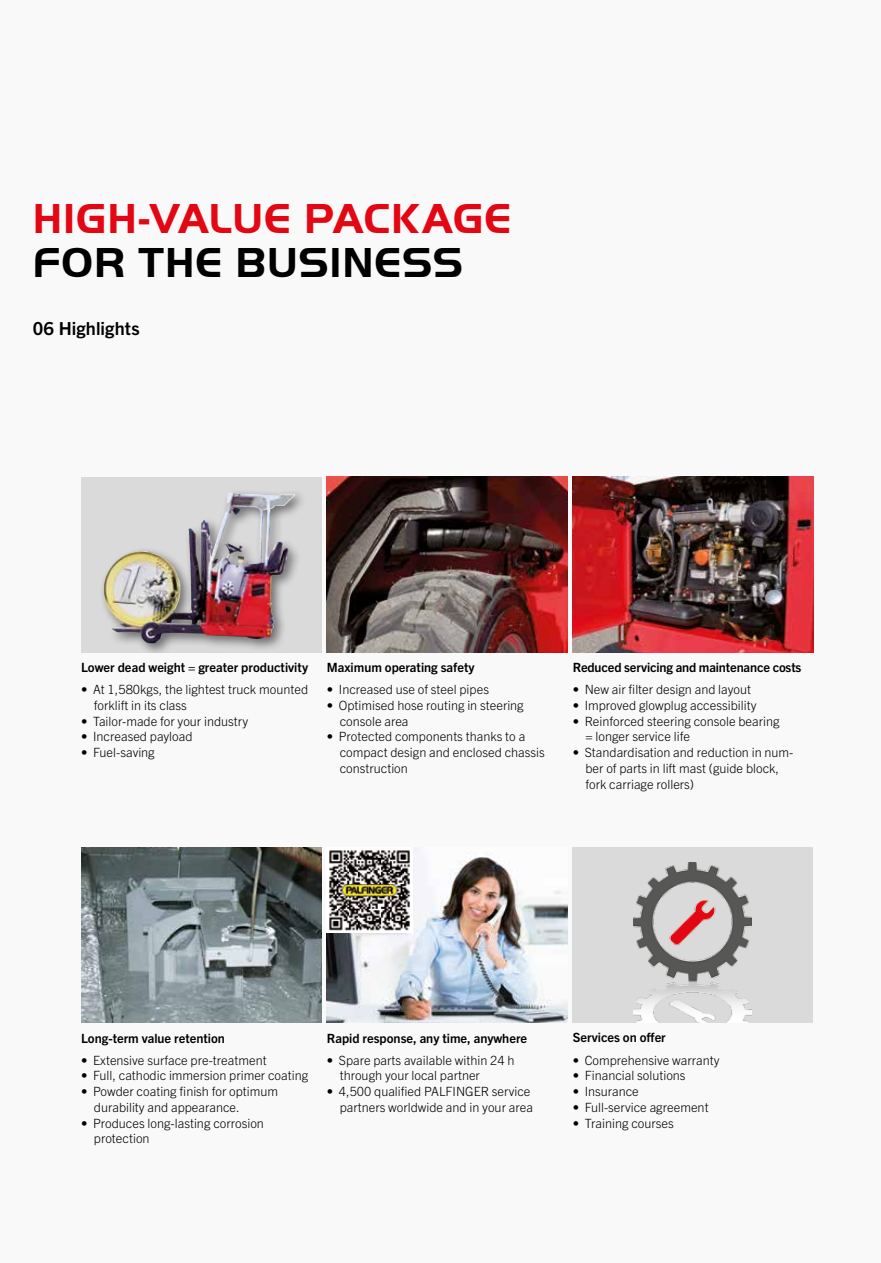
<style>
.page{position:relative;width:881px;height:1263px;background:#fff}
.page>*{position:absolute;margin:0;border:0;box-sizing:border-box;transform-origin:0 0}
.t1{font:700 43.5px "Palfinger Handel Gothic";letter-spacing:.02em;color:#e30613}
.t2{font:700 43.5px "Palfinger Handel Gothic";letter-spacing:.02em;color:#000}
.t3{font:700 18px "Trade Gothic Next LT Pro";letter-spacing:.01em;color:#000}
.t4{font:300 12.75px/15.8px "Trade Gothic Next LT Pro";color:#000}
.t5{font:700 12.75px "Trade Gothic Next LT Pro";color:#000}
</style>
<div class="page">
<img style="left:572px;top:477px;width:240px;height:175px">
<div style="left:572px;top:847px;width:240px;height:176px;background:#dadada"></div>
<img style="left:633px;top:863px;width:118px;height:160px">
<img style="left:327px;top:477px;width:240px;height:175px">
<img style="left:327px;top:847px;width:240px;height:176px">
<div style="left:81px;top:477px;width:240px;height:175px;background:#dadada"></div>
<div style="left:99px;top:488px;width:209px;height:164px;background:#000;opacity:.5"></div>
<img style="left:199px;top:499px;width:28px;height:85px">
<img style="left:81px;top:847px;width:240px;height:176px">
<img style="left:327px;top:847px;width:85px;height:85px">
<h1 class="t1" style="left:33px;top:194px;width:479px">HIGH-VALUE PACKAGE</h1>
<h1 class="t2" style="left:33px;top:238px;width:431px">FOR THE BUSINESS</h1>
<h2 class="t3" style="left:33px;top:316px;width:108px">06 Highlights</h2>
<p class="t5" style="left:81px;top:658px;width:228px">Lower dead weight = greater productivity</p>
<p class="t4" style="left:94px;top:681px;width:216px;text-indent:-13px">• At 1,580kgs, the lightest truck mounted forklift in its class</p>
<p class="t4" style="left:81px;top:712px;width:168px">• Tailor-made for your industry</p>
<p class="t4" style="left:81px;top:728px;width:113px">• Increased payload</p>
<p class="t4" style="left:81px;top:744px;width:75px">• Fuel-saving</p>
<p class="t5" style="left:327px;top:658px;width:149px">Maximum operating safety</p>
<p class="t4" style="left:327px;top:681px;width:163px">• Increased use of steel pipes</p>
<p class="t4" style="left:339px;top:696px;width:185px;text-indent:-13px">• Optimised hose routing in steering console area</p>
<p class="t4" style="left:339px;top:728px;width:206px;text-indent:-13px">• Protected components thanks to a compact design and enclosed chassis construction</p>
<p class="t5" style="left:572px;top:658px;width:230px">Reduced servicing and maintenance costs</p>
<p class="t4" style="left:572px;top:681px;width:180px">• New air filter design and layout</p>
<p class="t4" style="left:572px;top:696px;width:185px">• Improved glowplug accessibility</p>
<p class="t4" style="left:585px;top:712px;width:195px;text-indent:-13px">• Reinforced steering console bearing = longer service life</p>
<p class="t4" style="left:585px;top:744px;width:209px;text-indent:-13px">• Standardisation and reduction in num&shy;ber of parts in lift mast (guide block, fork carriage rollers)</p>
<p class="t5" style="left:81px;top:1029px;width:145px">Long-term value retention</p>
<p class="t4" style="left:81px;top:1051px;width:187px">• Extensive surface pre-treatment</p>
<p class="t4" style="left:81px;top:1067px;width:228px">• Full, cathodic immersion primer coating</p>
<p class="t4" style="left:94px;top:1083px;width:186px;text-indent:-13px">• Powder coating finish for optimum durability and appearance.</p>
<p class="t4" style="left:94px;top:1114px;width:171px;text-indent:-13px">• Produces long-lasting corrosion protection</p>
<p class="t5" style="left:327px;top:1029px;width:202px">Rapid response, any time, anywhere</p>
<p class="t4" style="left:339px;top:1051px;width:176px;text-indent:-13px">• Spare parts available within 24 h through your local partner</p>
<p class="t4" style="left:327px;top:1083px;width:207px;text-align:right">• 4,500 qualified PALFINGER service partners worldwide and in your area</p>
<p class="t5" style="left:572px;top:1029px;width:94px">Services on offer</p>
<p class="t4" style="left:572px;top:1051px;width:148px">• Comprehensive warranty</p>
<p class="t4" style="left:572px;top:1067px;width:114px">• Financial solutions</p>
<p class="t4" style="left:572px;top:1083px;width:68px">• Insurance</p>
<p class="t4" style="left:572px;top:1098px;width:137px">• Full-service agreement</p>
<p class="t4" style="left:572px;top:1114px;width:103px">• Training courses</p>
</div>
